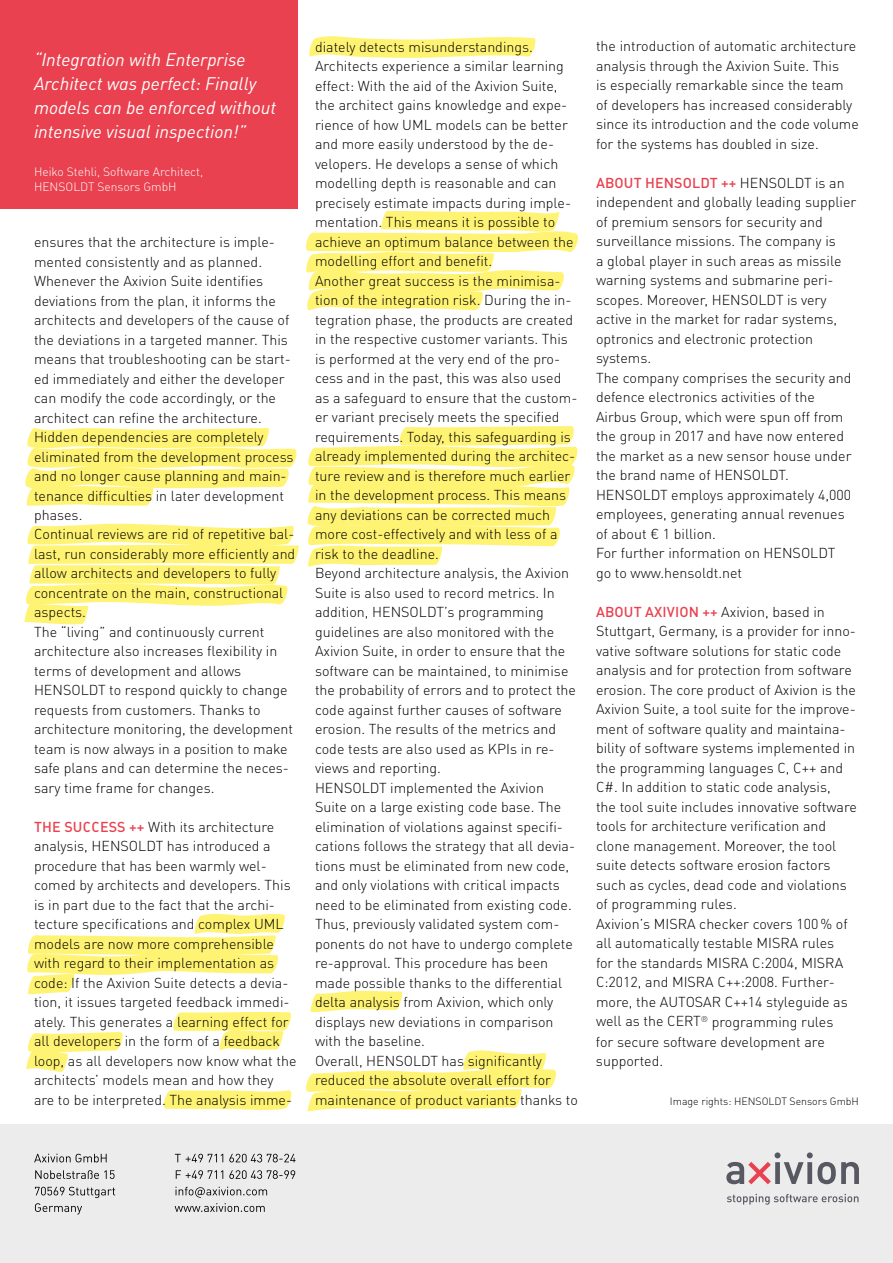
<style>
.page{position:relative;width:893px;height:1263px;background:#fff}
.page>*{position:absolute;margin:0;border:0;box-sizing:border-box;transform-origin:0 0}
.t1{font:italic 18px/24px "DINOT";color:#fff}
.t2{font:300 14.25px/19.5px "DINOT";color:#000}
.t3{font:300 12px/14.4px "DINOT";color:#fff}
.t4{font:300 10.5px "DINOT";color:#000}
.s1{font-weight:500;color:#e9414f}
</style>
<div class="page">
<svg style="left:27px;top:913px;width:258px;height:81px"></svg>
<svg style="left:173px;top:1012px;width:118px;height:39px"></svg>
<svg style="left:26px;top:1032px;width:97px;height:40px"></svg>
<svg style="left:163px;top:1090px;width:129px;height:20px;background:#fff482"></svg>
<svg style="left:309px;top:36px;width:227px;height:22px;background:#fff58c"></svg>
<svg style="left:306px;top:211px;width:272px;height:100px"></svg>
<svg style="left:310px;top:991px;width:93px;height:21px;background:#fff58c"></svg>
<svg style="left:306px;top:1050px;width:250px;height:62px"></svg>
<svg style="left:24px;top:426px;width:554px;height:199px"></svg>
<div style="left:0;top:1125px;width:893px;height:138px;background:#ececed"></div>
<div style="left:0;top:0;width:297px;height:208px;background:#e9414f"></div>
<svg style="left:35px;top:1187px;width:80px;height:27px"></svg>
<svg style="left:35px;top:1170px;width:80px;height:9px"></svg>
<svg style="left:34px;top:1154px;width:73px;height:8px"></svg>
<svg style="left:175px;top:1187px;width:92px;height:25px"></svg>
<svg style="left:176px;top:1170px;width:119px;height:9px"></svg>
<svg style="left:175px;top:1154px;width:121px;height:8px"></svg>
<svg style="left:726px;top:1152px;width:133px;height:32px"></svg>
<svg style="left:727px;top:1194px;width:131px;height:10px"></svg>
<p class="t1" style="left:34px;top:46px;width:244px">“Integration with Enterprise<br>Architect was perfect: Finally models can be enforced without intensive visual inspection!”</p>
<p class="t3" style="left:34px;top:164px;width:171px">Heiko Stehli, Software Architect,<br>HENSOLDT Sensors GmbH</p>
<p class="t2" style="left:34px;top:231px;width:263px">ensures that the architecture is imple&shy;mented consistently and as planned.<br>Whenever the Axivion Suite identifies deviations from the plan, it informs the architects and developers of the cause of the deviations in a targeted manner. This means that troubleshooting can be start&shy;ed immediately and either the developer can modify the code accordingly, or the architect can refine the architecture.<br>Hidden dependencies are completely eliminated from the development process and no longer cause planning and main&shy;tenance difficulties in later development phases.<br>Continual reviews are rid of repetitive bal&shy;last, run considerably more efficiently and allow architects and developers to fully concentrate on the main, constructional aspects.<br>The “living” and continuously current architecture also increases flexibility in terms of development and allows HENSOLDT to respond quickly to change requests from customers. Thanks to architecture monitoring, the development team is now always in a position to make safe plans and can determine the neces&shy;sary time frame for changes.</p>
<p class="t2" style="left:34px;top:816px;width:264px"><span class="s1">THE SUCCESS ++</span> With its architecture analysis, HENSOLDT has introduced a procedure that has been warmly wel&shy;comed by architects and developers. This is in part due to the fact that the archi&shy;tecture specifications and complex UML models are now more comprehensible with regard to their implementation as code: If the Axivion Suite detects a devia&shy;tion, it issues targeted feedback immedi&shy;ately. This generates a learning effect for all developers in the form of a feedback loop, as all developers now know what the architects’ models mean and how they are to be interpreted. The analysis imme-</p>
<p class="t2" style="left:315px;top:36px;width:264px">diately detects misunderstandings.<br>Architects experience a similar learning effect: With the aid of the Axivion Suite, the architect gains knowledge and expe&shy;rience of how UML models can be better and more easily understood by the de&shy;velopers. He develops a sense of which modelling depth is reasonable and can precisely estimate impacts during imple&shy;mentation. This means it is possible to achieve an optimum balance between the modelling effort and benefit.<br>Another great success is the minimisa&shy;tion of the integration risk. During the in&shy;tegration phase, the products are created in the respective customer variants. This is performed at the very end of the pro&shy;cess and in the past, this was also used as a safeguard to ensure that the custom&shy;er variant precisely meets the specified requirements. Today, this safeguarding is already implemented during the architec&shy;ture review and is therefore much earlier in the development process. This means any deviations can be corrected much more cost-effectively and with less of a risk to the deadline.<br>Beyond architecture analysis, the Axivion Suite is also used to record metrics. In addition, HENSOLDT’s programming guidelines are also monitored with the Axivion Suite, in order to ensure that the software can be maintained, to minimise the probability of errors and to protect the code against further causes of software erosion. The results of the metrics and code tests are also used as KPIs in re&shy;views and reporting.<br>HENSOLDT implemented the Axivion Suite on a large existing code base. The elimination of violations against specifi&shy;cations follows the strategy that all devia&shy;tions must be eliminated from new code, and only violations with critical impacts need to be eliminated from existing code.<br>Thus, previously validated system com&shy;ponents do not have to undergo complete re-approval. This procedure has been made possible thanks to the differential delta analysis from Axivion, which only displays new deviations in comparison with the baseline.<br>Overall, HENSOLDT has significantly reduced the absolute overall effort for maintenance of product variants thanks to</p>
<p class="t2" style="left:596px;top:36px;width:264px">the introduction of automatic architecture analysis through the Axivion Suite. This<br>is especially remarkable since the team of developers has increased considerably since its introduction and the code volume for the systems has doubled in size.</p>
<p class="t2" style="left:596px;top:172px;width:262px"><span class="s1">ABOUT HENSOLDT ++</span> HENSOLDT is an independent and globally leading supplier of premium sensors for security and surveillance missions. The company is<br>a global player in such areas as missile warning systems and submarine peri&shy;scopes. Moreover, HENSOLDT is very active in the market for radar systems, optronics and electronic protection systems.<br>The company comprises the security and defence electronics activities of the Airbus Group, which were spun off from the group in 2017 and have now entered the market as a new sensor house under the brand name of HENSOLDT.<br>HENSOLDT employs approximately 4,000 employees, generating annual revenues of about € 1 billion.<br>For further information on HENSOLDT<br>go to www.hensoldt.net</p>
<p class="t2" style="left:596px;top:601px;width:262px"><span class="s1">ABOUT AXIVION ++</span> Axivion, based in Stuttgart, Germany, is a provider for inno&shy;vative software solutions for static code analysis and for protection from software erosion. The core product of Axivion is the Axivion Suite, a tool suite for the improve&shy;ment of software quality and maintaina&shy;bility of software systems implemented in the programming languages C, C++ and C#. In addition to static code analysis,<br>the tool suite includes innovative software tools for architecture verification and clone management. Moreover, the tool suite detects software erosion factors such as cycles, dead code and violations of programming rules.<br>Axivion’s MISRA checker covers 100% of all automatically testable MISRA rules<br>for the standards MISRA C:2004, MISRA C:2012, and MISRA C++:2008. Further&shy;more, the AUTOSAR C++14 styleguide as well as the CERT<sup>®</sup> programming rules<br>for secure software development are supported.</p>
<p class="t4" style="left:670px;top:1093px;width:190px">Image rights: HENSOLDT Sensors GmbH</p>
</div>
